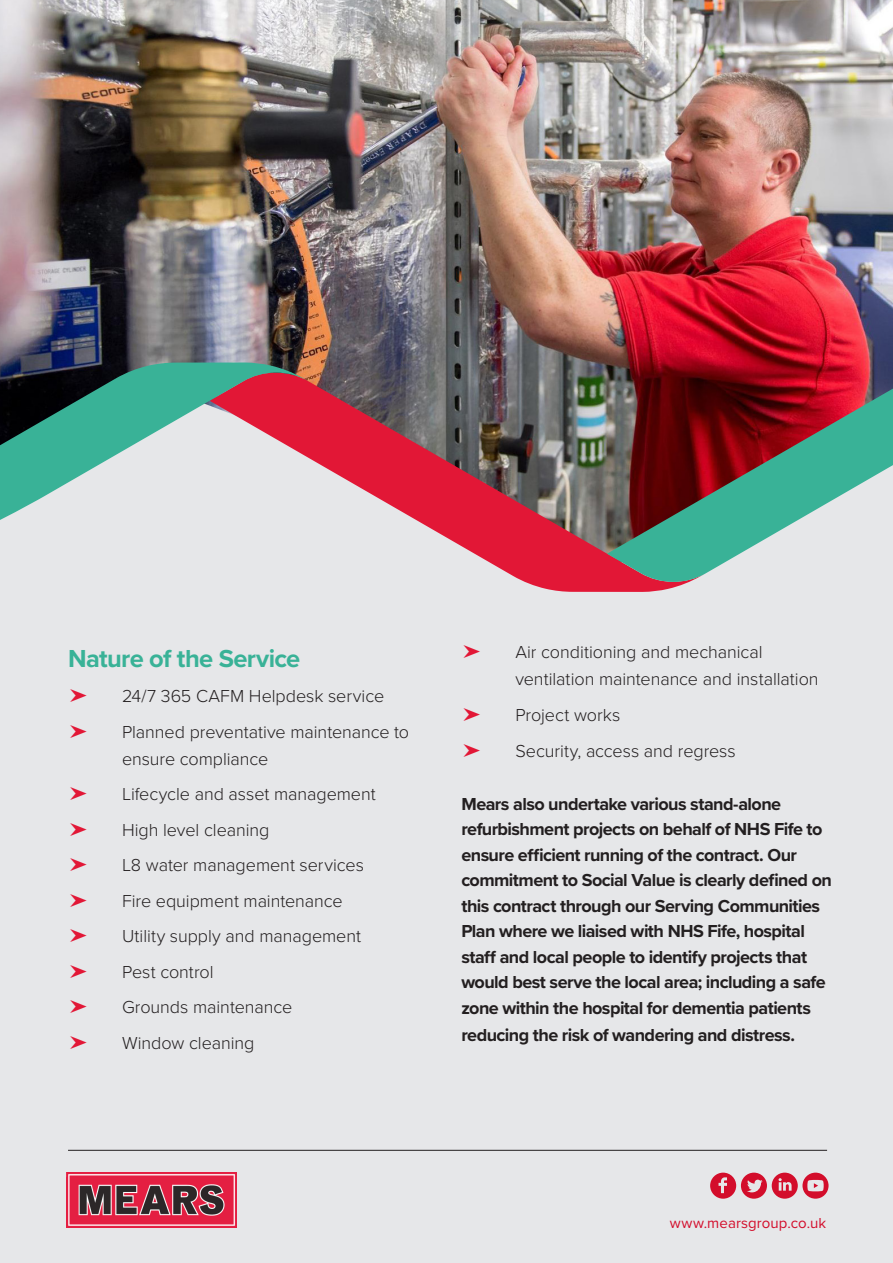
<style>
.page{position:relative;width:893px;height:1263px;background:#fff}
.page>*{position:absolute;margin:0;border:0;box-sizing:border-box;transform-origin:0 0}
.t1{font:700 25.5px "Proxima Nova";letter-spacing:-.025em;color:#39b297}
.t2{font:700 18px/25.7px "Proxima Nova";letter-spacing:-.03em;color:#231f20}
.t3{font:300 18px/27px "Proxima Nova";letter-spacing:-.005em;color:#231f20}
.t4{font:15px "Proxima Nova";letter-spacing:.005em;color:#d30d2b}
</style>
<div class="page">
<div style="left:0;top:404px;width:893px;height:859px;background:#e6e7e9"></div>
<img style="left:0;top:0;width:893px;height:382px">
<img style="left:66px;top:1173px;width:170px;height:54px">
<hr style="left:68px;top:1150px;width:759px;height:1px;background:#231f20">
<svg style="left:710px;top:1172px;width:118px;height:27px"></svg>
<svg style="left:308px;top:373px;width:397px;height:219px"></svg>
<svg style="left:0;top:362px;width:308px;height:158px"></svg>
<svg style="left:607px;top:382px;width:286px;height:200px"></svg>
<p class="t1" style="left:68px;top:639px;width:234px">Nature of the Service</p>
<p class="t3" style="left:122px;top:681px;width:264px">24/7 365 CAFM Helpdesk service</p>
<p class="t3" style="left:122px;top:717px;width:289px">Planned preventative maintenance to ensure compliance</p>
<p class="t3" style="left:122px;top:779px;width:255px">Lifecycle and asset management</p>
<p class="t3" style="left:122px;top:815px;width:149px">High level cleaning</p>
<p class="t3" style="left:122px;top:850px;width:243px">L8 water management services</p>
<p class="t3" style="left:122px;top:886px;width:222px">Fire equipment maintenance</p>
<p class="t3" style="left:122px;top:921px;width:241px">Utility supply and management</p>
<p class="t3" style="left:122px;top:957px;width:93px">Pest control</p>
<p class="t3" style="left:122px;top:992px;width:172px">Grounds maintenance</p>
<p class="t3" style="left:122px;top:1028px;width:134px">Window cleaning</p>
<p class="t3" style="left:515px;top:638px;width:305px">Air conditioning and mechanical ventilation maintenance and installation</p>
<p class="t3" style="left:515px;top:700px;width:107px">Project works</p>
<p class="t3" style="left:515px;top:736px;width:222px">Security, access and regress</p>
<p class="t2" style="left:461px;top:790px;width:372px">Mears also undertake various stand-alone refurbishment projects on behalf of NHS Fife to ensure efficient running of the contract. Our commitment to Social Value is clearly defined on this contract through our Serving Communities Plan where we liaised with NHS Fife, hospital staff and local people to identify projects that would best serve the local area; including a safe zone within the hospital for dementia patients reducing the risk of wandering and distress.</p>
<p class="t4" style="left:670px;top:1212px;width:158px">www.mearsgroup.co.uk</p>
</div>
